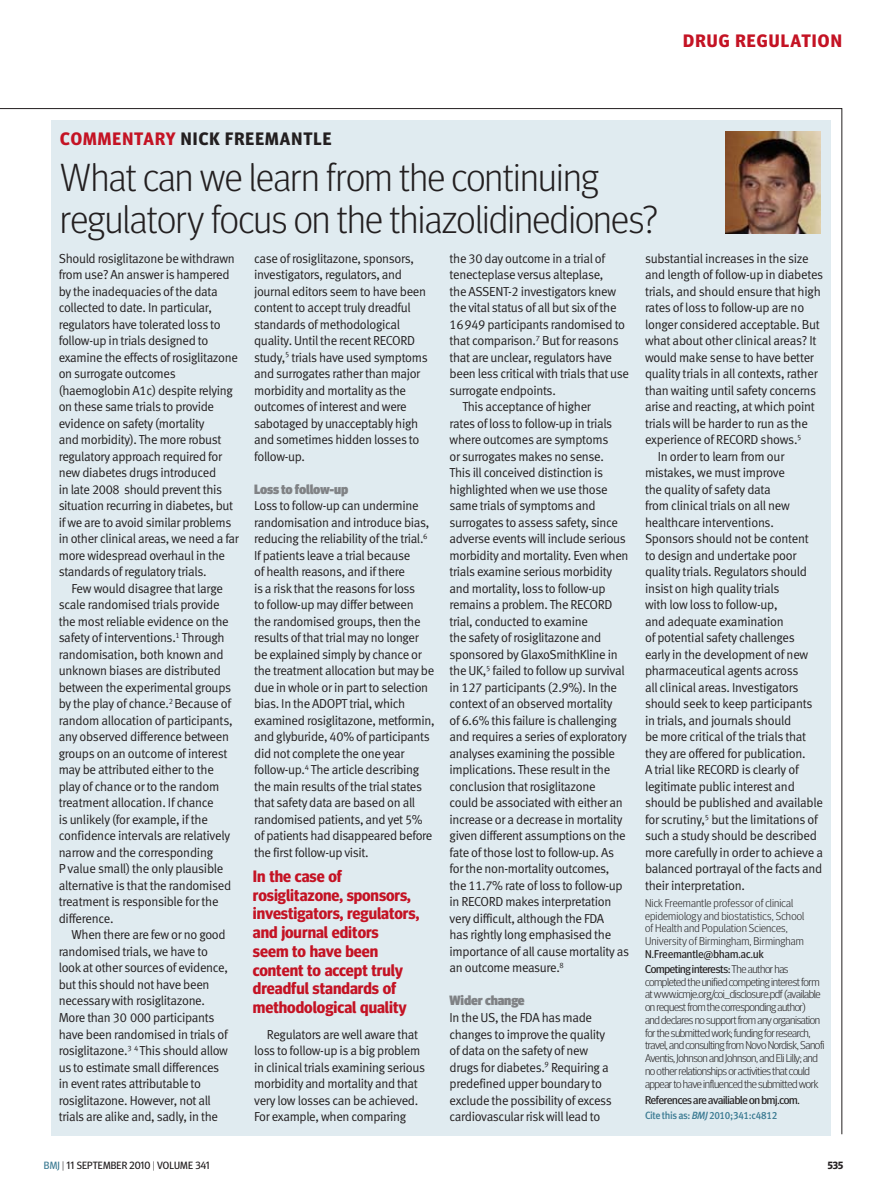
<style>
.page{position:relative;width:893px;height:1191px;background:#fff}
.page>*{position:absolute;margin:0;border:0;box-sizing:border-box;transform-origin:0 0}
.head_28_bold{font:300 39px/42px "Meta Headline OT";color:#231f20}
.section_strap{font:700 18px "Meta Headline OT";letter-spacing:.06em;color:#231f20}
.t1{font:700 18px "Meta Headline OT";letter-spacing:.06em;color:#c41324}
.quote{font:700 16.5px/18.8px "Meta Headline OT";color:#c41324}
.body_3_col_indent{font:900 13.5px "Meta Headline OT";letter-spacing:-.015em;color:#808285}
.crosshead{font:900 13.5px "Meta Headline OT";letter-spacing:-.01em;color:#808285}
.body_3_col_indent-2{font:13.05px/16.5px "Meta Normal LF";letter-spacing:-.025em;color:#231f20}
.ends_extra{font:300 11.25px/12.9px "Meta Headline OT";letter-spacing:-.035em;color:#231f20}
.author_biog{font:300 11.25px/12.8px "Meta Headline OT";letter-spacing:.01em;color:#231f20}
.ends_extra-2{font:11.25px "Meta Headline OT";letter-spacing:-.02em;color:#231f20}
.t2{font:10.5px "Meta Headline OT";letter-spacing:.01em;color:#231f20}
.citation{font:10.5px "Meta Medium LF";letter-spacing:-.03em;color:#3c7b93;scale:.95 1}
.t3{font:700 10.5px "Meta Headline OT";color:#231f20}
.s1{color:#c41324}
.s2{font-weight:400}
.s3{font-style:italic}
.s4{color:#3c7b93}
.s5{font-weight:300}
</style>
<div class="page">
<div style="left:51px;top:120px;width:780px;height:1015px;background:#e0ebf0"></div>
<img style="left:726px;top:131px;width:95px;height:103px">
<h2 class="t1" style="left:683px;top:30px;width:160px">DRUG REGULATION</h2>
<p class="section_strap" style="left:60px;top:128px;width:273px"><span class="s1">COMMENTARY</span> NICK FREEMANTLE</p>
<p class="head_28_bold" style="left:60px;top:155px;width:599px">What can we learn from the continuing regulatory focus on the thiazolidinediones?</p>
<p class="body_3_col_indent-2" style="left:59px;top:250px;width:182px">Should rosiglitazone be withdrawn from use? An answer is hampered by the inadequacies of the data collected to date. In particular, regulators have tolerated loss to follow-up in trials designed to examine the effects of rosiglitazone on surrogate outcomes (haemoglobin A1c) despite relying on these same trials to provide evidence on safety (mortality<br>and morbidity). The more robust regulatory approach required for new diabetes drugs introduced<br>in late 2008 should prevent this situation recurring in diabetes, but if we are to avoid similar problems in other clinical areas, we need a far more widespread overhaul in the standards of regulatory trials.</p>
<p class="body_3_col_indent-2" style="left:59px;top:580px;width:175px;text-indent:13px">Few would disagree that large scale randomised trials provide the most reliable evidence on the safety of interventions.<sup>1</sup> Through randomisation, both known and unknown biases are distributed between the experimental groups by the play of chance.<sup>2</sup> Because of random allocation of participants, any observed difference between groups on an outcome of interest may be attributed either to the play of chance or to the random treatment allocation. If chance<br>is unlikely (for example, if the confidence intervals are relatively narrow and the corresponding<br>P value small) the only plausible alternative is that the randomised treatment is responsible for the difference.</p>
<p class="body_3_col_indent-2" style="left:59px;top:926px;width:171px;text-indent:13px">When there are few or no good randomised trials, we have to look at other sources of evidence, but this should not have been necessary with rosiglitazone.<br>More than 30 000 participants have been randomised in trials of rosiglitazone.<sup>3</sup> <sup>4</sup> This should allow us to estimate small differences in event rates attributable to rosiglitazone. However, not all trials are alike and, sadly, in the</p>
<p class="body_3_col_indent-2" style="left:450px;top:250px;width:181px">the 30 day outcome in a trial of tenecteplase versus alteplase,<br>the ASSENT-2 investigators knew the vital status of all but six of the<br>16949 participants randomised to that comparison.<sup>7</sup> But for reasons that are unclear, regulators have been less critical with trials that use surrogate endpoints.</p>
<p class="body_3_col_indent-2" style="left:450px;top:398px;width:181px;text-indent:13px">This acceptance of higher<br>rates of loss to follow-up in trials where outcomes are symptoms<br>or surrogates makes no sense.<br>This ill conceived distinction is highlighted when we use those same trials of symptoms and surrogates to assess safety, since adverse events will include serious morbidity and mortality. Even when trials examine serious morbidity and mortality, loss to follow-up remains a problem. The RECORD trial, conducted to examine<br>the safety of rosiglitazone and sponsored by GlaxoSmithKline in the UK,<sup>5</sup> failed to follow up survival in 127 participants (2.9%). In the context of an observed mortality<br>of 6.6% this failure is challenging and requires a series of exploratory analyses examining the possible implications. These result in the conclusion that rosiglitazone<br>could be associated with either an increase or a decrease in mortality given different assumptions on the fate of those lost to follow-up. As for the non-mortality outcomes, the 11.7% rate of loss to follow-up in RECORD makes interpretation very difficult, although the FDA<br>has rightly long emphasised the importance of all cause mortality as an outcome measure.<sup>8</sup></p>
<p class="crosshead" style="left:450px;top:992px;width:77px">Wider change</p>
<p class="body_3_col_indent-2" style="left:450px;top:1009px;width:164px">In the US, the FDA has made changes to improve the quality of data on the safety of new drugs for diabetes.<sup>9</sup> Requiring a predefined upper boundary to exclude the possibility of excess cardiovascular risk will lead to</p>
<p class="body_3_col_indent-2" style="left:645px;top:250px;width:180px">substantial increases in the size and length of follow-up in diabetes trials, and should ensure that high rates of loss to follow-up are no longer considered acceptable. But what about other clinical areas? It would make sense to have better quality trials in all contexts, rather than waiting until safety concerns arise and reacting, at which point trials will be harder to run as the experience of RECORD shows.<sup>5</sup></p>
<p class="body_3_col_indent-2" style="left:645px;top:448px;width:179px;text-indent:13px">In order to learn from our mistakes, we must improve<br>the quality of safety data<br>from clinical trials on all new healthcare interventions.<br>Sponsors should not be content<br>to design and undertake poor quality trials. Regulators should insist on high quality trials<br>with low loss to follow-up,<br>and adequate examination<br>of potential safety challenges early in the development of new pharmaceutical agents across<br>all clinical areas. Investigators should seek to keep participants in trials, and journals should<br>be more critical of the trials that they are offered for publication.<br>A trial like RECORD is clearly of legitimate public interest and should be published and available for scrutiny,<sup>5</sup> but the limitations of such a study should be described more carefully in order to achieve a balanced portrayal of the facts and their interpretation.</p>
<p class="author_biog" style="left:645px;top:896px;width:161px">Nick Freemantle professor of clinical epidemiology and biostatistics, School of Health and Population Sciences, University of Birmingham, Birmingham <span class="s2">N.Freemantle@bham.ac.uk</span></p>
<p class="ends_extra" style="left:645px;top:962px;width:181px"><span class="s2">Competing interests:</span> The author has completed the unified competing interest form at www.icmje.org/coi_disclosure.pdf (available on request from the corresponding author)<br>and declares no support from any organisation for the submitted work; funding for research, travel, and consulting from Novo Nordisk, Sanofi Aventis, Johnson and Johnson, and Eli Lilly; and no other relationships or activities that could appear to have influenced the submitted work</p>
<p class="ends_extra-2" style="left:645px;top:1093px;width:156px">References are availiable on bmj.com.</p>
<p class="citation" style="left:645px;top:1109px;width:141px">Cite this as: <span class="s3">BMJ</span> 2010;341:c4812</p>
<p class="body_3_col_indent-2" style="left:254px;top:250px;width:175px">case of rosiglitazone, sponsors, investigators, regulators, and journal editors seem to have been content to accept truly dreadful standards of methodological quality. Until the recent RECORD study,<sup>5</sup> trials have used symptoms and surrogates rather than major morbidity and mortality as the outcomes of interest and were sabotaged by unacceptably high and sometimes hidden losses to follow-up.</p>
<p class="body_3_col_indent" style="left:254px;top:481px;width:96px">Loss to follow-up</p>
<p class="body_3_col_indent-2" style="left:254px;top:497px;width:182px">Loss to follow-up can undermine randomisation and introduce bias, reducing the reliability of the trial.<sup>6<br></sup>If patients leave a trial because<br>of health reasons, and if there<br>is a risk that the reasons for loss<br>to follow-up may differ between<br>the randomised groups, then the results of that trial may no longer be explained simply by chance or the treatment allocation but may be due in whole or in part to selection bias. In the ADOPT trial, which examined rosiglitazone, metformin, and glyburide, 40% of participants did not complete the one year follow-up.<sup>4</sup> The article describing the main results of the trial states that safety data are based on all randomised patients, and yet 5% of patients had disappeared before the first follow-up visit.</p>
<p class="quote" style="left:253px;top:866px;width:168px">In the case of rosiglitazone, sponsors, investigators, regulators, and journal editors<br>seem to have been content to accept truly dreadful standards of methodological quality</p>
<p class="body_3_col_indent-2" style="left:254px;top:1025px;width:172px;text-indent:13px">Regulators are well aware that loss to follow-up is a big problem in clinical trials examining serious morbidity and mortality and that very low losses can be achieved.<br>For example, when comparing</p>
<p class="t2" style="left:44px;top:1159px;width:167px"><span class="s4">BMJ</span> <span class="s5">|</span> 11 SEPTEMBER 2010 <span class="s5">|</span> VOLUME 341</p>
<p class="t3" style="left:828px;top:1159px;width:17px">535</p>
</div>
